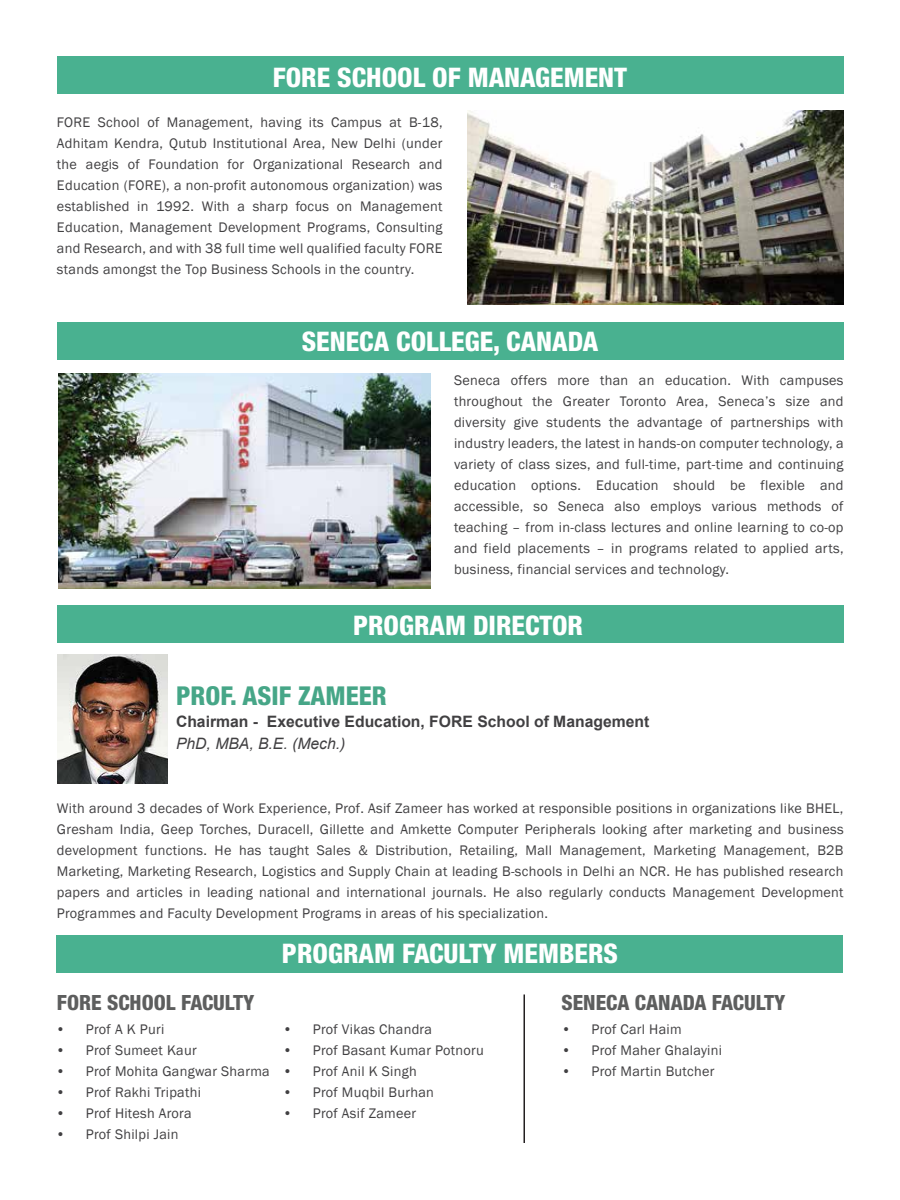
<style>
.page{position:relative;width:900px;height:1200px;background:#fff}
.page>*{position:absolute;margin:0;border:0;box-sizing:border-box;transform-origin:0 0}
.t1{font:800 condensed 27px "Helvetica Neue LT Std";color:#fff}
.t2{font:800 condensed 26.1px "Helvetica Neue LT Std";color:rgb(37 150 114/.85)}
.t3{font:800 condensed 21px "Helvetica Neue LT Std";color:#5d5e5e}
.t4{font:700 15.75px "Arial";color:#414042}
.t5{font:italic 15.75px "Arial";color:#414042}
.t6{font:14.25px/21px "Franklin Gothic";letter-spacing:.02em;color:#414042;text-align:justify}
</style>
<div class="page">
<div style="left:57px;top:57px;width:786px;height:37px;background:#49b190"></div>
<div style="left:57px;top:322px;width:786px;height:38px;background:#49b190"></div>
<div style="left:57px;top:605px;width:786px;height:38px;background:#49b190"></div>
<div style="left:57px;top:935px;width:786px;height:37px;background:#49b190"></div>
<img style="left:57px;top:654px;width:110px;height:130px">
<img style="left:58px;top:374px;width:373px;height:215px">
<img style="left:467px;top:110px;width:377px;height:194px">
<hr style="left:524px;top:994px;width:1px;height:149px;background:#231f20">
<h1 class="t1" style="left:273px;top:61px;width:356px">FORE SCHOOL OF MANAGEMENT</h1>
<p class="t6" style="left:57px;top:112px;width:387px">FORE School of Management, having its Campus at B-18, Adhitam Kendra, Qutub Institutional Area, New Delhi (under the aegis of Foundation for Organizational Research and Education (FORE), a non-profit autonomous organization) was established in 1992. With a sharp focus on Management Education, Management Development Programs, Consulting and Research, and with 38 full time well qualified faculty FORE stands amongst the Top Business Schools in the country.</p>
<h1 class="t1" style="left:302px;top:324px;width:298px">SENECA COLLEGE, CANADA</h1>
<p class="t6" style="left:454px;top:370px;width:391px">Seneca offers more than an education. With campuses throughout the Greater Toronto Area, Seneca’s size and diversity give students the advantage of partnerships with industry leaders, the latest in hands-on computer technology, a variety of class sizes, and full-time, part-time and continuing education options. Education should be flexible and accessible, so Seneca also employs various methods of teaching – from in-class lectures and online learning to co-op and field placements – in programs related to applied arts, business, financial services and technology.</p>
<h1 class="t1" style="left:353px;top:609px;width:232px">PROGRAM DIRECTOR</h1>
<h2 class="t2" style="left:176px;top:680px;width:212px">PROF. ASIF ZAMEER</h2>
<p class="t4" style="left:176px;top:711px;width:475px">Chairman - Executive Education, FORE School of Management</p>
<p class="t5" style="left:176px;top:733px;width:171px">PhD, MBA, B.E. (Mech.)</p>
<p class="t6" style="left:57px;top:798px;width:788px">With around 3 decades of Work Experience, Prof. Asif Zameer has worked at responsible positions in organizations like BHEL, Gresham India, Geep Torches, Duracell, Gillette and Amkette Computer Peripherals looking after marketing and business development functions. He has taught Sales &amp; Distribution, Retailing, Mall Management, Marketing Management, B2B Marketing, Marketing Research, Logistics and Supply Chain at leading B-schools in Delhi an NCR. He has published research papers and articles in leading national and international journals. He also regularly conducts Management Development Programmes and Faculty Development Programs in areas of his specialization.</p>
<h1 class="t1" style="left:282px;top:937px;width:338px">PROGRAM FACULTY MEMBERS</h1>
<h3 class="t3" style="left:57px;top:989px;width:199px">FORE SCHOOL FACULTY</h3>
<h3 class="t3" style="left:561px;top:989px;width:226px">SENECA CANADA FACULTY</h3>
<p class="t6" style="left:56px;top:1019px;width:110px">• Prof A K Puri</p>
<p class="t6" style="left:56px;top:1040px;width:142px">• Prof Sumeet Kaur</p>
<p class="t6" style="left:56px;top:1061px;width:215px">• Prof Mohita Gangwar Sharma</p>
<p class="t6" style="left:56px;top:1082px;width:147px">• Prof Rakhi Tripathi</p>
<p class="t6" style="left:56px;top:1103px;width:137px">• Prof Hitesh Arora</p>
<p class="t6" style="left:56px;top:1124px;width:124px">• Prof Shilpi Jain</p>
<p class="t6" style="left:561px;top:1019px;width:122px">• Prof Carl Haim</p>
<p class="t6" style="left:561px;top:1040px;width:162px">• Prof Maher Ghalayini</p>
<p class="t6" style="left:561px;top:1061px;width:155px">• Prof Martin Butcher</p>
<p class="t6" style="left:283px;top:1019px;width:151px">• Prof Vikas Chandra</p>
<p class="t6" style="left:283px;top:1040px;width:203px">• Prof Basant Kumar Potnoru</p>
<p class="t6" style="left:283px;top:1061px;width:135px">• Prof Anil K Singh</p>
<p class="t6" style="left:283px;top:1082px;width:153px">• Prof Muqbil Burhan</p>
<p class="t6" style="left:283px;top:1103px;width:135px">• Prof Asif Zameer</p>
</div>
